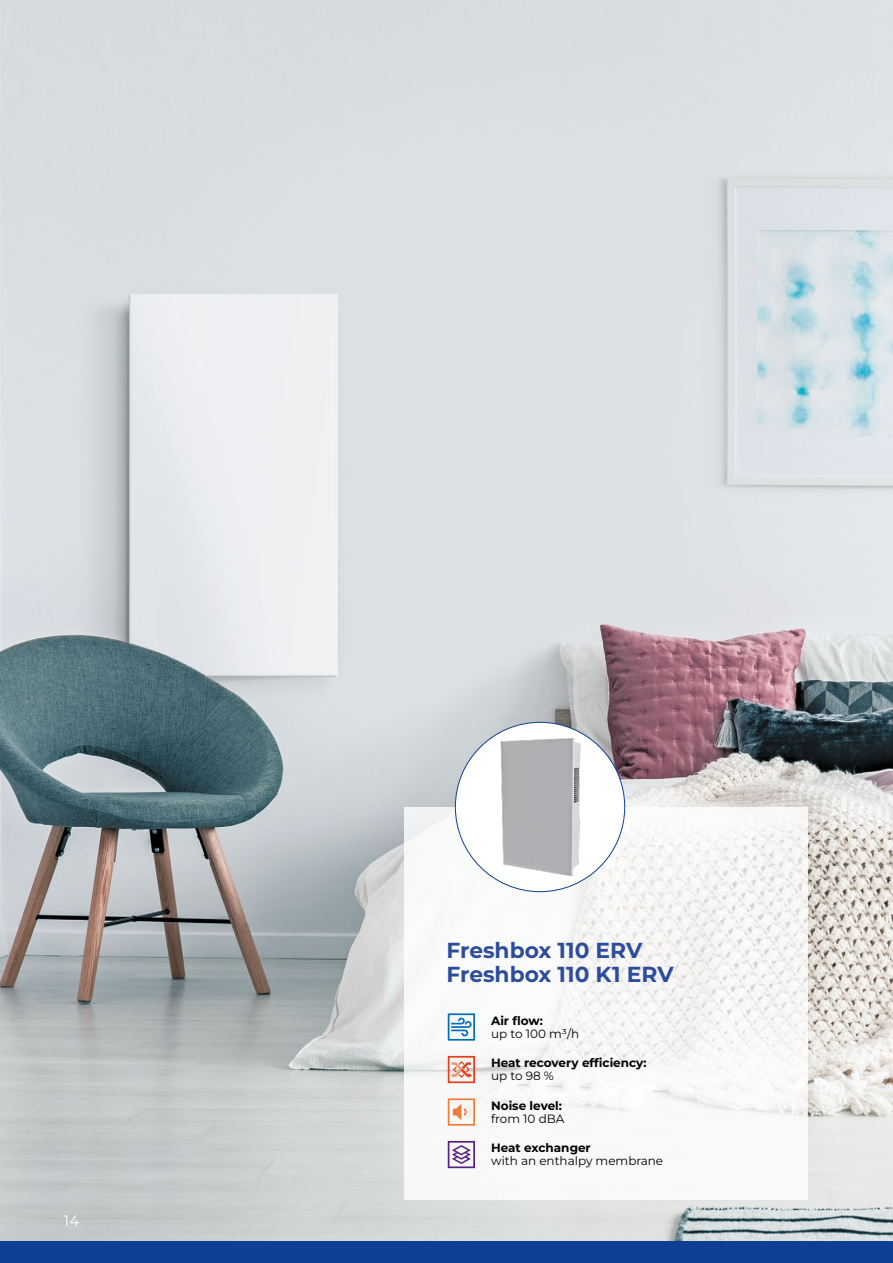
<style>
.page{position:relative;width:893px;height:1263px;background:#fff}
.page>*{position:absolute;margin:0;border:0;box-sizing:border-box;transform-origin:0 0}
.t1{font:700 21.75px/24px "Montserrat";color:#2c4c9d}
.t2{font:15px "Montserrat";color:#fff}
.t3{font:700 12px "Montserrat";color:#000}
.t4{font:12px "Montserrat";color:#000}
</style>
<div class="page">
<img style="left:0;top:0;width:893px;height:1242px">
<div style="left:0;top:1242px;width:893px;height:21px;background:#0f3f93"></div>
<hr style="left:892px;top:213px;width:1px;height:85px;background:#0f3f93">
<svg style="left:404px;top:807px;width:404px;height:392px"></svg>
<div style="left:455px;top:722px;width:170px;height:170px;background:#fff;border-radius:50%"></div>
<img style="left:500px;top:738px;width:80px;height:138px">
<svg style="left:448px;top:1013px;width:27px;height:27px"></svg>
<svg style="left:448px;top:1056px;width:27px;height:27px"></svg>
<svg style="left:448px;top:1098px;width:27px;height:28px"></svg>
<svg style="left:448px;top:1141px;width:27px;height:27px"></svg>
<p class="t2" style="left:64px;top:1211px;width:17px">14</p>
<h1 class="t1" style="left:446px;top:938px;width:229px">Freshbox 110 ERV<br>Freshbox 110 K1 ERV</h1>
<p class="t3" style="left:491px;top:1013px;width:53px">Air flow:</p>
<p class="t4" style="left:491px;top:1025px;width:90px">up to 100 m³/h</p>
<p class="t3" style="left:491px;top:1055px;width:157px">Heat recovery efficiency:</p>
<p class="t4" style="left:491px;top:1068px;width:64px">up to 98 %</p>
<p class="t3" style="left:491px;top:1098px;width:72px">Noise level:</p>
<p class="t4" style="left:491px;top:1110px;width:75px">from 10 dBA</p>
<p class="t3" style="left:491px;top:1140px;width:101px">Heat exchanger</p>
<p class="t4" style="left:491px;top:1153px;width:174px">with an enthalpy membrane</p>
</div>
